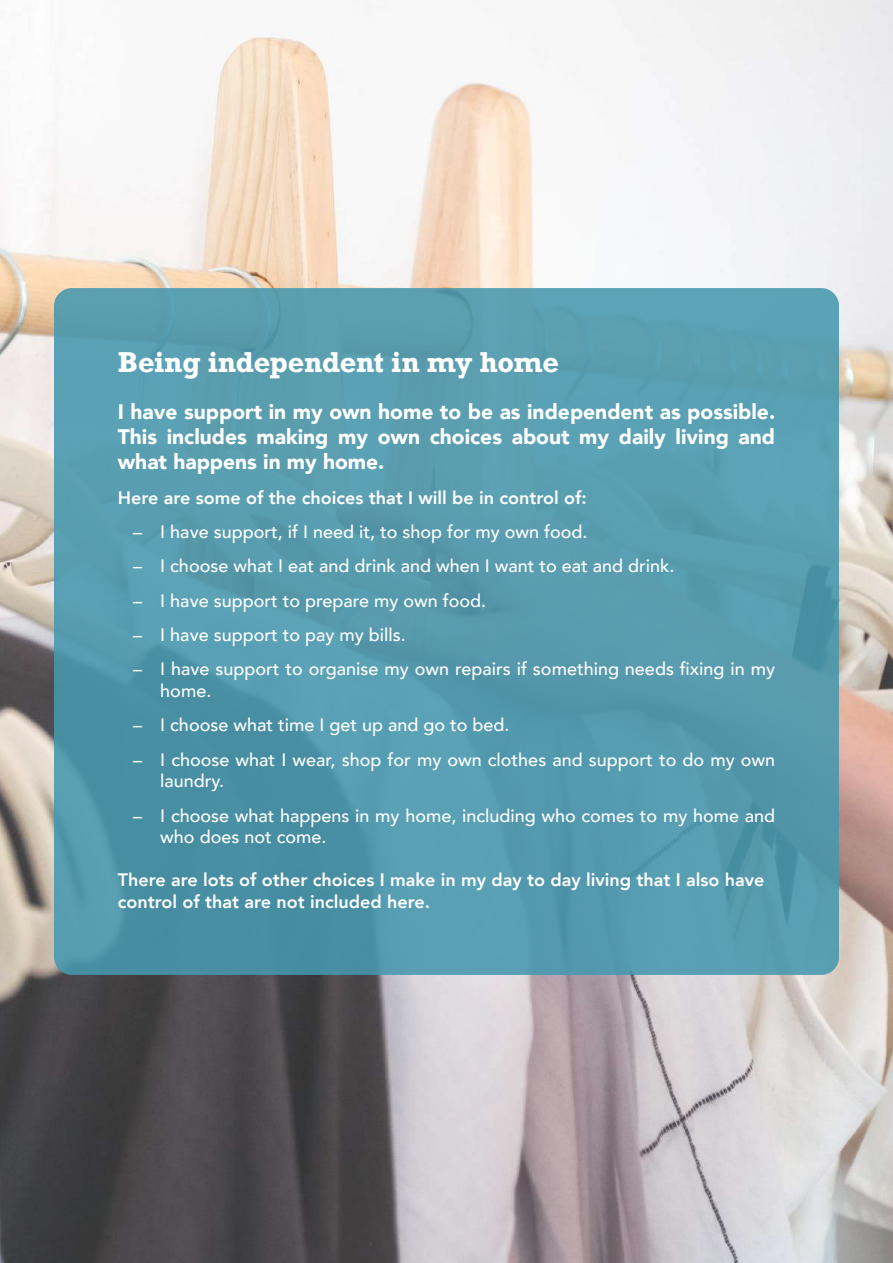
<style>
.page{position:relative;width:893px;height:1263px;background:#fff}
.page>*{position:absolute;margin:0;border:0;box-sizing:border-box;transform-origin:0 0}
.t1{font:700 27px "Rockwell";letter-spacing:-.015em;color:#fff}
.t2{font:900 21px/25.2px "Avenir";color:#fff;text-align:justify}
.t3{font:500 18px/21.6px "Avenir";color:#fff}
.t4{font:800 18px/21.6px "Avenir";color:#fff}
</style>
<div class="page">
<img style="left:0;top:0;width:893px;height:1263px">
<div style="left:54px;top:288px;width:785px;height:687px;background:linear-gradient(to right,#5298ac,#599eb1);border-radius:18px"></div>
<h1 class="t1" style="left:118px;top:352px;width:442px">Being independent in my home</h1>
<p class="t2" style="left:118px;top:401px;width:659px">I have support in my own home to be as independent as possible.<br>This includes making my own choices about my daily living and what happens in my home.</p>
<p class="t4" style="left:118px;top:488px;width:470px">Here are some of the choices that I will be in control of:</p>
<p class="t3" style="left:133px;top:522px;width:456px">– I have support, if I need it, to shop for my own food.</p>
<p class="t3" style="left:133px;top:557px;width:543px">– I choose what I eat and drink and when I want to eat and drink.</p>
<p class="t3" style="left:133px;top:591px;width:354px">– I have support to prepare my own food.</p>
<p class="t3" style="left:133px;top:625px;width:274px">– I have support to pay my bills.</p>
<p class="t3" style="left:160px;top:660px;width:616px;text-indent:-27px">– I have support to organise my own repairs if something needs fixing in my home.</p>
<p class="t3" style="left:133px;top:716px;width:378px">– I choose what time I get up and go to bed.</p>
<p class="t3" style="left:160px;top:750px;width:616px;text-indent:-27px">– I choose what I wear, shop for my own clothes and support to do my own laundry.</p>
<p class="t3" style="left:160px;top:806px;width:616px;text-indent:-27px">– I choose what happens in my home, including who comes to my home and who does not come.</p>
<p class="t4" style="left:118px;top:870px;width:648px">There are lots of other choices I make in my day to day living that I also have control of that are not included here.</p>
</div>
